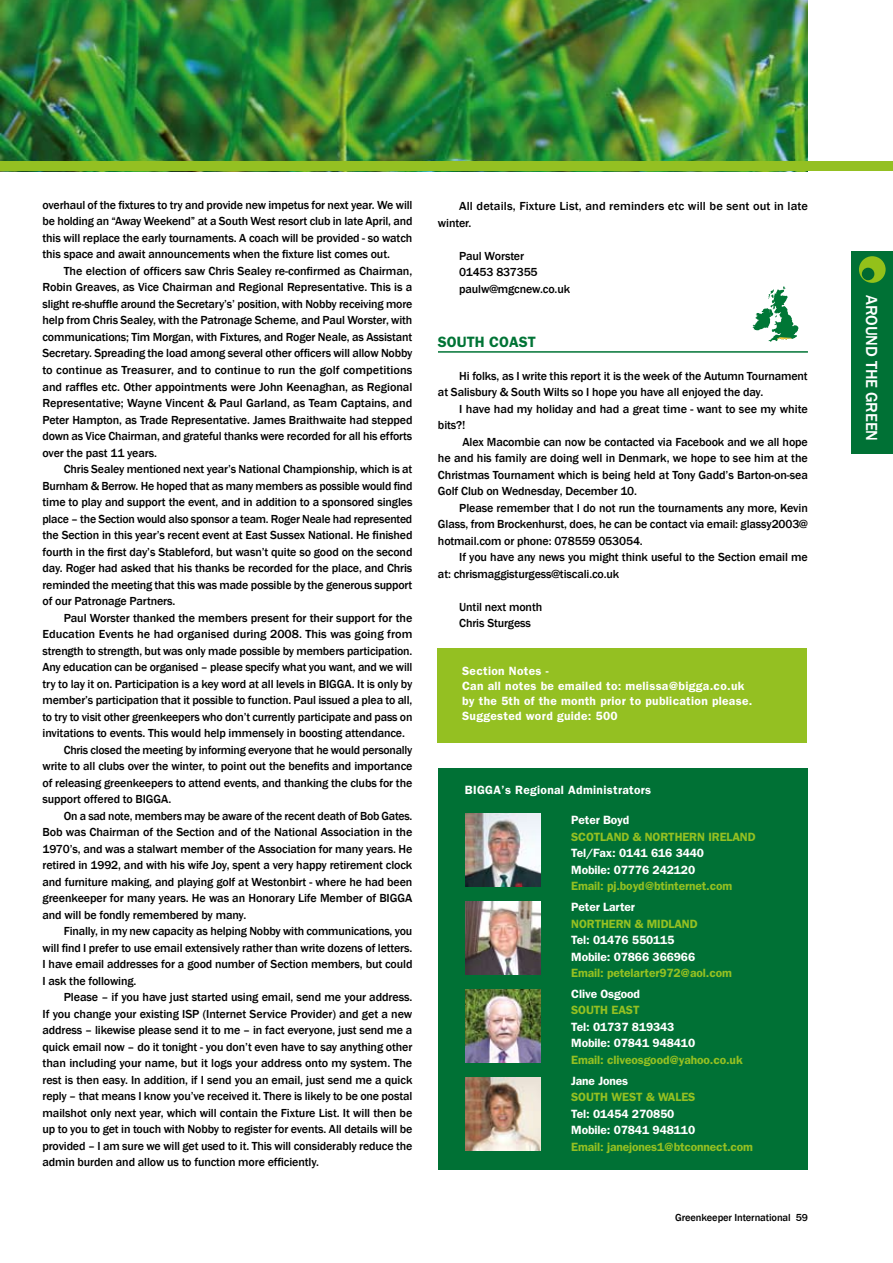
<style>
.page{position:relative;width:893px;height:1263px;background:#fff}
.page>*{position:absolute;margin:0;border:0;box-sizing:border-box;transform-origin:0 0}
.t1{font:500 16.5px "Franklin Gothic";letter-spacing:-.005em;color:#fff}
.t2{font:600 15px "Franklin Gothic";color:#007335}
.t3{font:500 12px/16.5px "Franklin Gothic";letter-spacing:-.01em;color:#000;text-align:justify}
.t4{font:600 12px "Franklin Gothic";letter-spacing:-.01em;color:#94c022}
.t5{font:600 12px/16.5px "Franklin Gothic";letter-spacing:-.01em;color:#fff}
.t6{font:600 12px/15px "Franklin Gothic";letter-spacing:.025em;color:#fff}
.t7{font:500 12px/16.5px "Franklin Gothic";letter-spacing:-.01em;color:#000;scale:1.04 1}
.t8{font:500 10.5px "Franklin Gothic";letter-spacing:-.01em;color:#000}
</style>
<div class="page">
<img style="left:1px;top:0;width:807px;height:162px">
<div style="left:852px;top:251px;width:41px;height:202px;background:#007135"></div>
<div style="left:859px;top:256px;width:26px;height:27px;background:#93c11a;border-radius:50%"></div>
<div style="left:862px;top:268px;width:12px;height:12px;background:#006930;border-radius:50%"></div>
<div style="left:0;top:162px;width:893px;height:9px;background:#94c022"></div>
<div style="left:438px;top:767px;width:370px;height:402px;background:#007135"></div>
<img style="left:466px;top:813px;width:75px;height:73px">
<img style="left:466px;top:901px;width:75px;height:73px">
<img style="left:466px;top:990px;width:75px;height:72px">
<img style="left:466px;top:1078px;width:75px;height:72px">
<div style="left:437px;top:648px;width:369px;height:95px;background:#94c022"></div>
<hr style="left:438px;top:351px;width:370px;height:2px;background:#007335">
<svg style="left:753px;top:286px;width:45px;height:56px"></svg>
<p class="t3" style="left:43px;top:197px;width:371px">overhaul of the fixtures to try and provide new impetus for next year. We will be holding an “Away Weekend” at a South West resort club in late April, and this will replace the early tournaments. A coach will be provided - so watch this space and await announcements when the fixture list comes out.</p>
<p class="t3" style="left:43px;top:263px;width:371px;text-indent:21px">The election of officers saw Chris Sealey re-confirmed as Chairman, Robin Greaves, as Vice Chairman and Regional Representative. This is a slight re-shuffle around the Secretary’s’ position, with Nobby receiving more help from Chris Sealey, with the Patronage Scheme, and Paul Worster, with communications; Tim Morgan, with Fixtures, and Roger Neale, as Assistant Secretary. Spreading the load among several other officers will allow Nobby to continue as Treasurer, and to continue to run the golf competitions and raffles etc. Other appointments were John Keenaghan, as Regional Representative; Wayne Vincent &amp; Paul Garland, as Team Captains, and Peter Hampton, as Trade Representative. James Braithwaite had stepped down as Vice Chairman, and grateful thanks were recorded for all his efforts over the past 11 years.</p>
<p class="t3" style="left:43px;top:461px;width:371px;text-indent:21px">Chris Sealey mentioned next year’s National Championship, which is at Burnham &amp; Berrow. He hoped that as many members as possible would find time to play and support the event, and in addition to a sponsored singles place – the Section would also sponsor a team. Roger Neale had represented the Section in this year’s recent event at East Sussex National. He finished fourth in the first day’s Stableford, but wasn’t quite so good on the second day. Roger had asked that his thanks be recorded for the place, and Chris reminded the meeting that this was made possible by the generous support of our Patronage Partners.</p>
<p class="t3" style="left:64px;top:609px;width:350px">Paul Worster thanked the members present for their support for the</p>
<p class="t3" style="left:43px;top:626px;width:371px">Education Events he had organised during 2008. This was going from</p>
<p class="t3" style="left:43px;top:642px;width:371px">strength to strength, but was only made possible by members participation.</p>
<p class="t3" style="left:43px;top:659px;width:371px">Any education can be organised – please specify what you want, and we will</p>
<p class="t3" style="left:43px;top:675px;width:371px">try to lay it on. Participation is a key word at all levels in BIGGA. It is only by</p>
<p class="t3" style="left:43px;top:692px;width:371px">member’s participation that it possible to function. Paul issued a plea to all,</p>
<p class="t3" style="left:43px;top:708px;width:371px">to try to visit other greenkeepers who don’t currently participate and pass on</p>
<p class="t3" style="left:43px;top:725px;width:364px">invitations to events. This would help immensely in boosting attendance.</p>
<p class="t3" style="left:64px;top:741px;width:350px">Chris closed the meeting by informing everyone that he would personally</p>
<p class="t3" style="left:43px;top:758px;width:371px">write to all clubs over the winter, to point out the benefits and importance</p>
<p class="t3" style="left:42px;top:774px;width:371px">of releasing greenkeepers to attend events, and thanking the clubs for the</p>
<p class="t3" style="left:42px;top:791px;width:130px">support offered to BIGGA.</p>
<p class="t3" style="left:64px;top:807px;width:350px">On a sad note, members may be aware of the recent death of Bob Gates.</p>
<p class="t3" style="left:43px;top:824px;width:371px">Bob was Chairman of the Section and of the National Association in the</p>
<p class="t3" style="left:43px;top:840px;width:371px">1970’s, and was a stalwart member of the Association for many years. He</p>
<p class="t3" style="left:43px;top:857px;width:371px">retired in 1992, and with his wife Joy, spent a very happy retirement clock</p>
<p class="t3" style="left:43px;top:873px;width:371px">and furniture making, and playing golf at Westonbirt - where he had been</p>
<p class="t3" style="left:43px;top:890px;width:371px">greenkeeper for many years. He was an Honorary Life Member of BIGGA</p>
<p class="t3" style="left:43px;top:906px;width:205px">and will be fondly remembered by many.</p>
<p class="t3" style="left:64px;top:923px;width:350px">Finally, in my new capacity as helping Nobby with communications, you</p>
<p class="t3" style="left:43px;top:939px;width:371px">will find I prefer to use email extensively rather than write dozens of letters.</p>
<p class="t3" style="left:43px;top:956px;width:371px">I have email addresses for a good number of Section members, but could</p>
<p class="t3" style="left:43px;top:972px;width:95px">I ask the following.</p>
<p class="t3" style="left:64px;top:989px;width:350px">Please – if you have just started using email, send me your address.</p>
<p class="t3" style="left:43px;top:1005px;width:371px">If you change your existing ISP (Internet Service Provider) and get a new</p>
<p class="t3" style="left:43px;top:1022px;width:371px">address – likewise please send it to me – in fact everyone, just send me a</p>
<p class="t3" style="left:43px;top:1038px;width:371px">quick email now – do it tonight - you don’t even have to say anything other</p>
<p class="t3" style="left:43px;top:1055px;width:371px">than including your name, but it logs your address onto my system. The</p>
<p class="t3" style="left:43px;top:1071px;width:371px">rest is then easy. In addition, if I send you an email, just send me a quick</p>
<p class="t3" style="left:43px;top:1088px;width:371px">reply – that means I know you’ve received it. There is likely to be one postal</p>
<p class="t3" style="left:43px;top:1104px;width:371px">mailshot only next year, which will contain the Fixture List. It will then be</p>
<p class="t3" style="left:43px;top:1121px;width:371px">up to you to get in touch with Nobby to register for events. All details will be</p>
<p class="t3" style="left:43px;top:1137px;width:371px">provided – I am sure we will get used to it. This will considerably reduce the</p>
<p class="t3" style="left:43px;top:1154px;width:278px">admin burden and allow us to function more efficiently.</p>
<p class="t7" style="left:438px;top:198px;width:357px;text-indent:21px">All details, Fixture List, and reminders etc will be sent out in late winter.</p>
<p class="t3" style="left:459px;top:248px;width:112px;text-align:left">Paul Worster<br>01453 837355 paulw@mgcnew.co.uk</p>
<p class="t2" style="left:438px;top:333px;width:20px">South</p>
<p class="t2" style="left:489px;top:333px;width:20px">Coast</p>
<p class="t3" style="left:438px;top:368px;width:371px;text-indent:21px">Hi folks, as I write this report it is the week of the Autumn Tournament at Salisbury &amp; South Wilts so I hope you have all enjoyed the day.</p>
<p class="t3" style="left:438px;top:401px;width:371px;text-indent:21px">I have had my holiday and had a great time - want to see my white bits?!</p>
<p class="t3" style="left:438px;top:434px;width:371px;text-indent:24px">Alex Macombie can now be contacted via Facebook and we all hope he and his family are doing well in Denmark, we hope to see him at the Christmas Tournament which is being held at Tony Gadd’s Barton-on-sea Golf Club on Wednesday, December 10.</p>
<p class="t3" style="left:438px;top:500px;width:371px;text-indent:21px">Please remember that I do not run the tournaments any more, Kevin Glass, from Brockenhurst, does, he can be contact via email: glassy2003@ hotmail.com or phone: 078559 053054.</p>
<p class="t3" style="left:438px;top:549px;width:371px;text-indent:21px">If you have any news you might think useful to the Section email me at: chrismaggisturgess@tiscali.co.uk</p>
<p class="t3" style="left:459px;top:599px;width:85px">Until next month<br>Chris Sturgess</p>
<p class="t6" style="left:462px;top:663px;width:292px">Section Notes -<br>Can all notes be emailed to: melissa@bigga.co.uk by the 5th of the month prior to publication please.<br>Suggested word guide: 500</p>
<p class="t6" style="left:465px;top:782px;width:188px">BIGGA’s Regional Administrators</p>
<p class="t5" style="left:571px;top:812px;width:60px">Peter Boyd</p>
<p class="t4" style="left:571px;top:830px;width:31px">SCOtland</p>
<p class="t4" style="left:633px;top:830px;width:29px">&amp; Northern</p>
<p class="t4" style="left:708px;top:830px;width:8px">ireland</p>
<p class="t5" style="left:571px;top:845px;width:134px">Tel/Fax: 0141 616 3440<br>Mobile: 07776 242120</p>
<p class="t4" style="left:571px;top:879px;width:163px">Email: pj.boyd@btinternet.com</p>
<p class="t5" style="left:571px;top:899px;width:65px">Peter Larter</p>
<p class="t4" style="left:571px;top:916px;width:9px">northern</p>
<p class="t4" style="left:635px;top:916px;width:21px">&amp; midland</p>
<p class="t5" style="left:571px;top:932px;width:125px">Tel: 01476 550115<br>Mobile: 07866 366966</p>
<p class="t4" style="left:571px;top:966px;width:162px">Email: petelarter972@aol.com</p>
<p class="t5" style="left:571px;top:985px;width:70px">Clive Osgood</p>
<p class="t4" style="left:571px;top:1003px;width:9px">south</p>
<p class="t4" style="left:612px;top:1003px;width:8px">east</p>
<p class="t5" style="left:571px;top:1018px;width:125px">Tel: 01737 819343<br>Mobile: 07841 948410</p>
<p class="t4" style="left:571px;top:1053px;width:173px">Email: cliveosgood@yahoo.co.uk</p>
<p class="t5" style="left:571px;top:1072px;width:58px">Jane Jones</p>
<p class="t4" style="left:571px;top:1090px;width:9px">south</p>
<p class="t4" style="left:612px;top:1090px;width:9px">west</p>
<p class="t4" style="left:646px;top:1090px;width:21px">&amp; wales</p>
<p class="t5" style="left:571px;top:1105px;width:125px">Tel: 01454 270850<br>Mobile: 07841 948110</p>
<p class="t4" style="left:571px;top:1139px;width:183px">Email: janejones1@btconnect.com</p>
<p class="t8" style="left:675px;top:1211px;width:134px">Greenkeeper International 59</p>
<h1 class="t1" style="left:882px;top:295px;width:148px;rotate:90deg">AROUND THE GREEN</h1>
</div>
